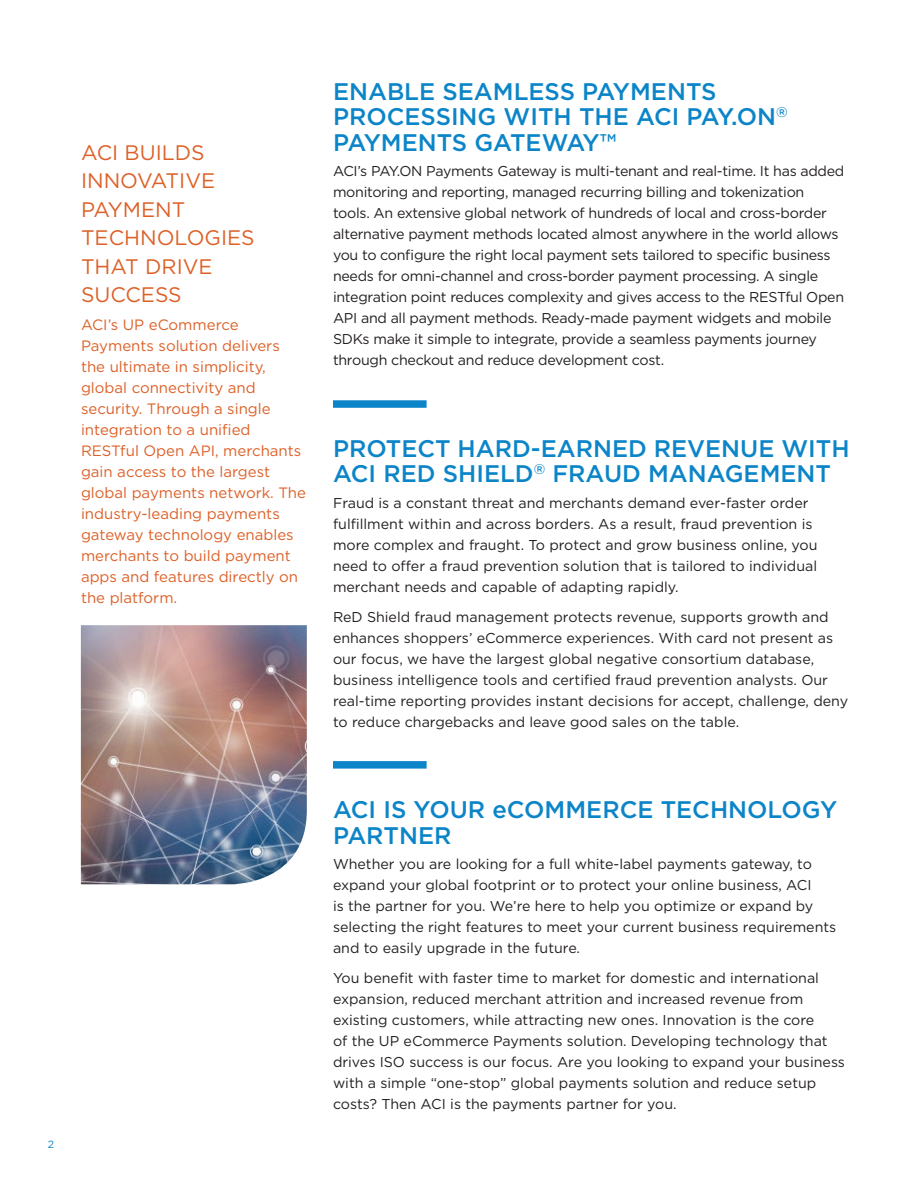
<style>
.page{position:relative;width:918px;height:1188px;background:#fff}
.page>*{position:absolute;margin:0;border:0;box-sizing:border-box;transform-origin:0 0}
.subhead{font:500 24px/25.5px "Gotham HTF";color:#0c85c8}
.callout{font:21px/28.5px "Gotham HTF";color:#dd6027}
.callout-2{font:15px/21px "Gotham HTF";color:#dd6027}
.body_text{font:14.25px/21px "Gotham HTF";color:#231f20}
.body_text-2{font:14.25px/21px "Gotham HTF";letter-spacing:-.02em;color:#231f20}
.t1{font:10.5px "Gotham HTF";color:#0c85c8}
</style>
<div class="page">
<div style="left:333px;top:400px;width:94px;height:8px;background:#0c85c8"></div>
<div style="left:333px;top:761px;width:94px;height:8px;background:#0c85c8"></div>
<img style="left:81px;top:625px;width:226px;height:259px">
<p class="callout" style="left:81px;top:138px;width:175px">ACI BUILDS<br>INNOVATIVE<br>PAYMENT<br>TECHNOLOGIES<br>THAT DRIVE<br>SUCCESS</p>
<p class="callout-2" style="left:81px;top:314px;width:227px">ACI’s UP eCommerce<br>Payments solution delivers the ultimate in simplicity, global connectivity and security. Through a single integration to a unified<br>RESTful Open API, merchants gain access to the largest global payments network. The industry-leading payments gateway technology enables merchants to build payment apps and features directly on the platform.</p>
<p class="subhead" style="left:333px;top:78px;width:456px">ENABLE SEAMLESS PAYMENTS<br>PROCESSING WITH THE ACI PAY.ON<sup>®<br></sup>PAYMENTS GATEWAY™</p>
<p class="body_text-2" style="left:333px;top:161px;width:513px">ACI’s PAY.ON Payments Gateway is multi-tenant and real-time. It has added monitoring and reporting, managed recurring billing and tokenization tools. An extensive global network of hundreds of local and cross-border alternative payment methods located almost anywhere in the world allows you to configure the right local payment sets tailored to specific business needs for omni-channel and cross-border payment processing. A single integration point reduces complexity and gives access to the RESTful Open API and all payment methods. Ready-made payment widgets and mobile SDKs make it simple to integrate, provide a seamless payments journey through checkout and reduce development cost.</p>
<p class="subhead" style="left:333px;top:435px;width:518px">PROTECT HARD-EARNED REVENUE WITH<br>ACI RED SHIELD<sup>®</sup> FRAUD MANAGEMENT</p>
<p class="body_text" style="left:333px;top:492px;width:486px">Fraud is a constant threat and merchants demand ever-faster order fulfillment within and across borders. As a result, fraud prevention is more complex and fraught. To protect and grow business online, you need to offer a fraud prevention solution that is tailored to individual merchant needs and capable of adapting rapidly.</p>
<p class="body_text" style="left:333px;top:606px;width:517px">ReD Shield fraud management protects revenue, supports growth and enhances shoppers’ eCommerce experiences. With card not present as our focus, we have the largest global negative consortium database, business intelligence tools and certified fraud prevention analysts. Our real-time reporting provides instant decisions for accept, challenge, deny to reduce chargebacks and leave good sales on the table.</p>
<p class="t1" style="left:48px;top:1139px;width:8px">2</p>
<p class="subhead" style="left:333px;top:797px;width:506px">ACI IS YOUR eCOMMERCE TECHNOLOGY<br>PARTNER</p>
<p class="body_text" style="left:333px;top:854px;width:505px">Whether you are looking for a full white-label payments gateway, to expand your global footprint or to protect your online business, ACI<br>is the partner for you. We’re here to help you optimize or expand by selecting the right features to meet your current business requirements and to easily upgrade in the future.</p>
<p class="body_text" style="left:333px;top:968px;width:514px">You benefit with faster time to market for domestic and international expansion, reduced merchant attrition and increased revenue from existing customers, while attracting new ones. Innovation is the core<br>of the UP eCommerce Payments solution. Developing technology that drives ISO success is our focus. Are you looking to expand your business with a simple “one-stop” global payments solution and reduce setup costs? Then ACI is the payments partner for you.</p>
</div>
